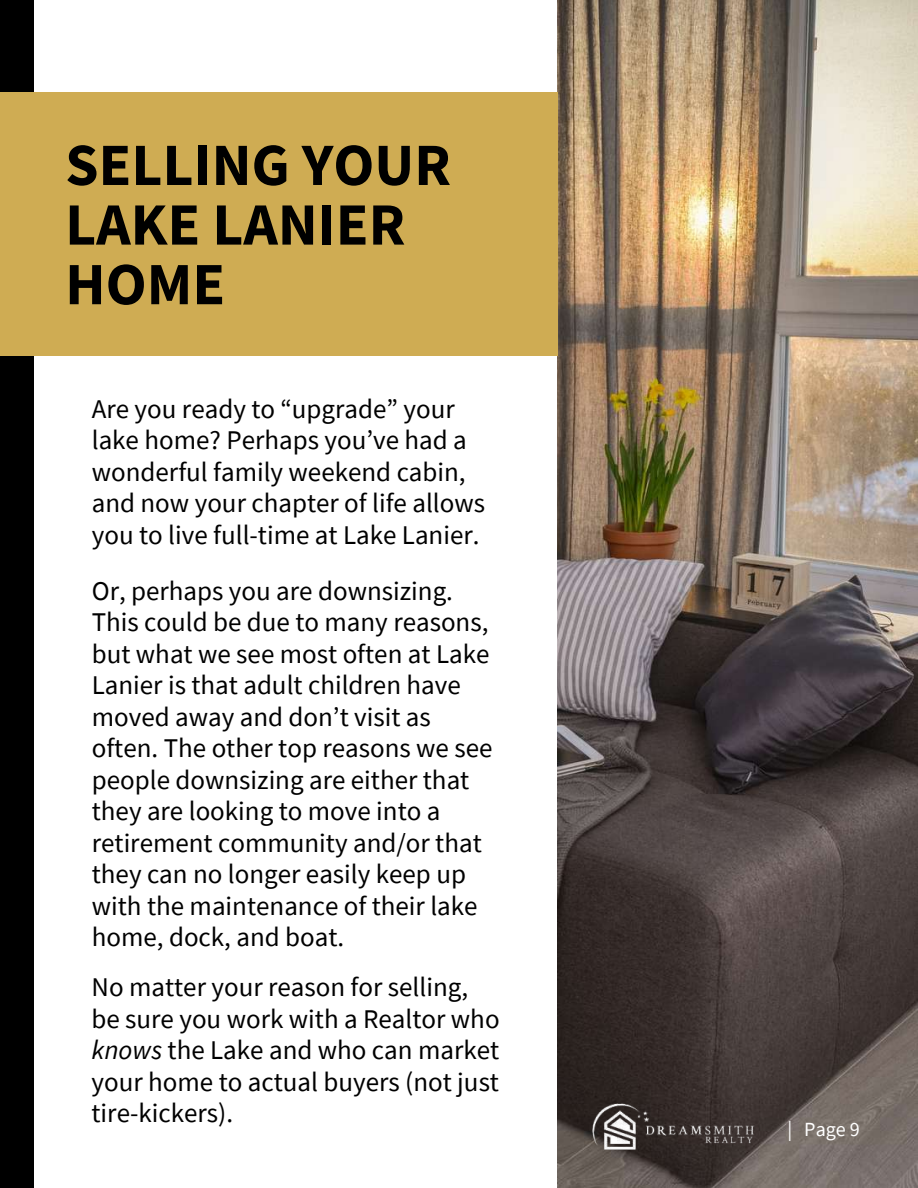
<style>
.page{position:relative;width:918px;height:1188px;background:#fff}
.page>*{position:absolute;margin:0;border:0;box-sizing:border-box;transform-origin:0 0}
.t1{font:700 60px/59.7px "Source Sans Pro";color:#000}
.t2{font:27px/31.5px "Source Sans Pro";color:#000}
.t3{font:20.1px "Source Sans Pro";color:#fff}
.s1{font-style:italic}
</style>
<div class="page">
<img style="left:558px;top:0;width:360px;height:1188px">
<div style="left:0;top:0;width:34px;height:1188px;background:#000"></div>
<div style="left:0;top:92px;width:558px;height:263px;background:#cfac53"></div>
<img style="left:588px;top:1096px;width:169px;height:61px">
<h1 class="t1" style="left:65px;top:134px;width:387px">SELLING YOUR<br>LAKE LANIER<br>HOME</h1>
<p class="t2" style="left:92px;top:392px;width:395px">Are you ready to “upgrade” your lake home? Perhaps you’ve had a wonderful family weekend cabin, and now your chapter of life allows you to live full-time at Lake Lanier.</p>
<p class="t2" style="left:92px;top:574px;width:402px">Or, perhaps you are downsizing.<br>This could be due to many reasons, but what we see most often at Lake<br>Lanier is that adult children have moved away and don’t visit as often. The other top reasons we see people downsizing are either that they are looking to move into a retirement community and/or that they can no longer easily keep up with the maintenance of their lake home, dock, and boat.</p>
<p class="t2" style="left:92px;top:971px;width:410px">No matter your reason for selling, be sure you work with a Realtor who <span class="s1">knows</span> the Lake and who can market your home to actual buyers (not just tire-kickers).</p>
<p class="t3" style="left:787px;top:1116px;width:74px">| Page 9</p>
</div>
